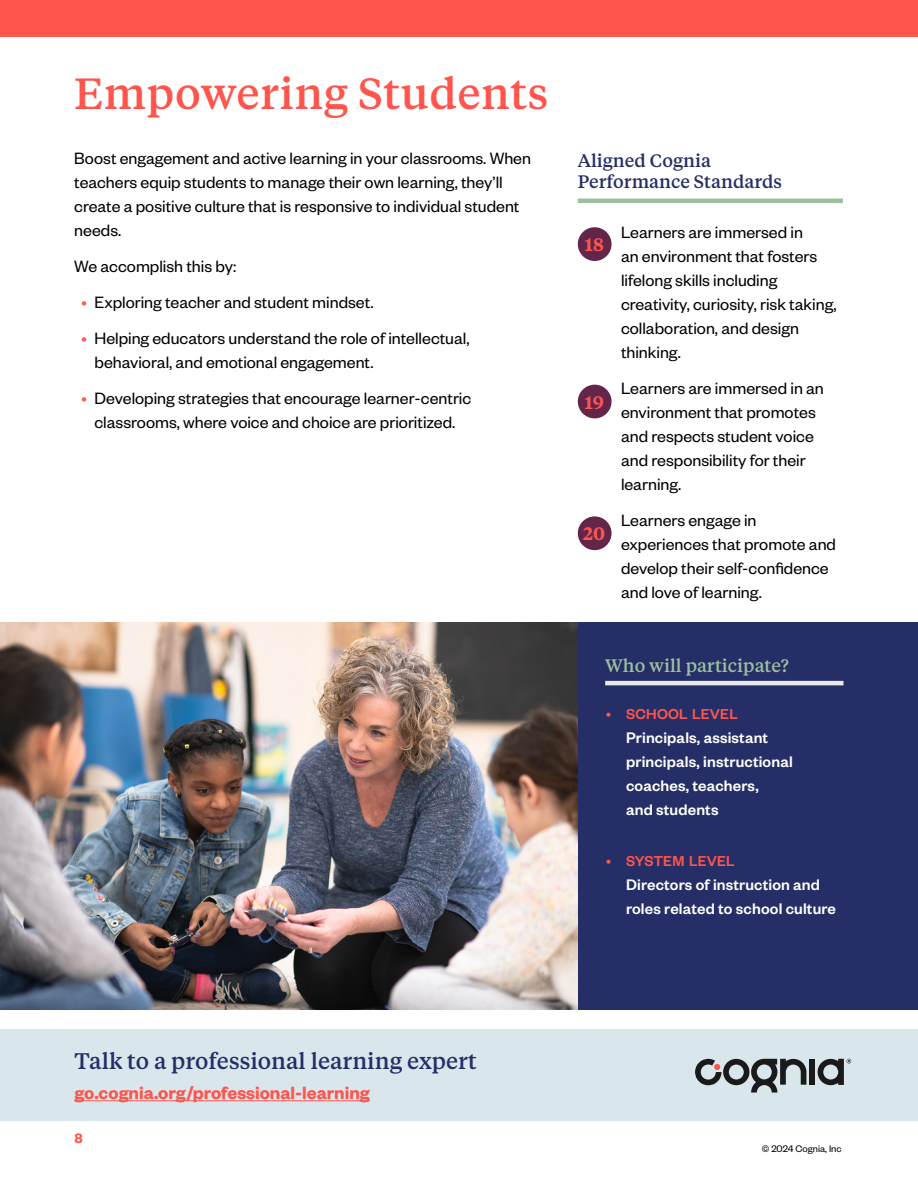
<style>
.page{position:relative;width:918px;height:1188px;background:#fff}
.page>*{position:absolute;margin:0;border:0;box-sizing:border-box;transform-origin:0 0}
.Heading_1{font:500 43.5px "Tiempos Text";letter-spacing:.01em;color:#ff554d}
.t1{font:500 22.5px "Tiempos Text";color:#262e67}
.t2{font:600 19.5px "Founders Grotesk";color:#ff554d}
.Body{font:18px/24px "Founders Grotesk";color:#000}
.t3{font:500 18px/21px "Tiempos Text";color:#262e67}
.t4{font:500 18px "Tiempos Text";color:#9dbf9e}
.Numbers{font:600 18px "Tiempos Text";color:#ff554d}
.t5{font:500 16.8px/24px "Founders Grotesk";letter-spacing:.01em;color:#fff}
.t6{font:500 15.75px "Founders Grotesk";letter-spacing:.015em;color:#ff554d}
.t7{font:600 15px "Founders Grotesk";color:#ff554d}
.t8{font:10.5px "Founders Grotesk";color:#000}
.s1{color:#ff554d}
.s2{font-weight:400;font-size:16.8px}
</style>
<div class="page">
<div style="left:0;top:1028px;width:918px;height:93px;background:#d9e7ec"></div>
<div style="left:0;top:0;width:918px;height:37px;background:#ff554d"></div>
<div style="left:578px;top:622px;width:340px;height:389px;background:#262e67"></div>
<hr style="left:578px;top:199px;width:268px;height:4px;background:#9dbf9e">
<div style="left:579px;top:228px;width:32px;height:32px;background:#63264a;border-radius:50%"></div>
<div style="left:578px;top:227px;width:34px;height:34px;border:2px solid #63264a;border-radius:50%"></div>
<div style="left:579px;top:385px;width:32px;height:33px;background:#63264a;border-radius:50%"></div>
<div style="left:578px;top:385px;width:34px;height:33px;border:2px solid #63264a;border-radius:50%"></div>
<div style="left:579px;top:517px;width:32px;height:32px;background:#63264a;border-radius:50%"></div>
<div style="left:578px;top:516px;width:34px;height:34px;border:2px solid #63264a;border-radius:50%"></div>
<img style="left:0;top:622px;width:578px;height:388px">
<div style="left:809px;top:1059px;width:6px;height:26px;background:#1a1a1a"></div>
<svg style="left:695px;top:1059px;width:111px;height:34px"></svg>
<svg style="left:818px;top:1059px;width:33px;height:26px"></svg>
<hr style="left:75px;top:1100px;width:295px;height:1px;background:#ff554d">
<div style="left:843px;top:153px;width:75px;height:63px;background:#fff"></div>
<div style="left:0;top:1011px;width:918px;height:18px;background:#fff"></div>
<hr style="left:605px;top:681px;width:238px;height:4px;background:#eaeaea">
<p class="Heading_1" style="left:74px;top:64px;width:476px">Empowering Students</p>
<p class="Body" style="left:74px;top:145px;width:458px">Boost engagement and active learning in your classrooms. When teachers equip students to manage their own learning, they’ll create a positive culture that is responsive to individual student needs.</p>
<p class="Body" style="left:74px;top:253px;width:163px">We accomplish this by:</p>
<p class="Body" style="left:81px;top:289px;width:294px"><span class="s1">•</span> Exploring teacher and student mindset.</p>
<p class="Body" style="left:94px;top:325px;width:377px;text-indent:-14px"><span class="s1">•</span> Helping educators understand the role of intellectual, behavioral, and emotional engagement.</p>
<p class="Body" style="left:81px;top:385px;width:392px;text-align:center"><span class="s1">•</span> Developing strategies that encourage learner-centric classrooms, where voice and choice are prioritized.</p>
<p class="t3" style="left:578px;top:150px;width:206px">Aligned Cognia<br>Performance Standards</p>
<p class="Numbers" style="left:585px;top:232px;width:21px">18</p>
<p class="Numbers" style="left:585px;top:390px;width:21px">19</p>
<p class="Numbers" style="left:583px;top:522px;width:24px">20</p>
<p class="Body" style="left:621px;top:220px;width:217px">Learners are immersed in<br>an environment that fosters lifelong skills including creativity, curiosity, risk taking, collaboration, and design thinking.</p>
<p class="Body" style="left:621px;top:376px;width:204px">Learners are immersed in an environment that promotes and respects student voice and responsibility for their learning.</p>
<p class="Body" style="left:621px;top:508px;width:217px">Learners engage in experiences that promote and develop their self-confidence and love of learning.</p>
<p class="t4" style="left:605px;top:653px;width:185px">Who will participate?</p>
<p class="t6" style="left:606px;top:704px;width:133px"><span class="s2">•</span> SCHOOL LEVEL</p>
<p class="t5" style="left:626px;top:725px;width:168px">Principals, assistant principals, instructional coaches, teachers,<br>and students</p>
<p class="t6" style="left:606px;top:851px;width:130px"><span class="s2">•</span> SYSTEM LEVEL</p>
<p class="t5" style="left:626px;top:872px;width:211px">Directors of instruction and roles related to school culture</p>
<p class="t1" style="left:75px;top:1045px;width:404px">Talk to a professional learning expert</p>
<p class="t2" style="left:75px;top:1081px;width:297px">go.cognia.org/professional-learning</p>
<p class="t7" style="left:75px;top:1129px;width:10px">8</p>
<p class="t8" style="left:762px;top:1142px;width:81px">© 2024 Cognia, Inc</p>
</div>
